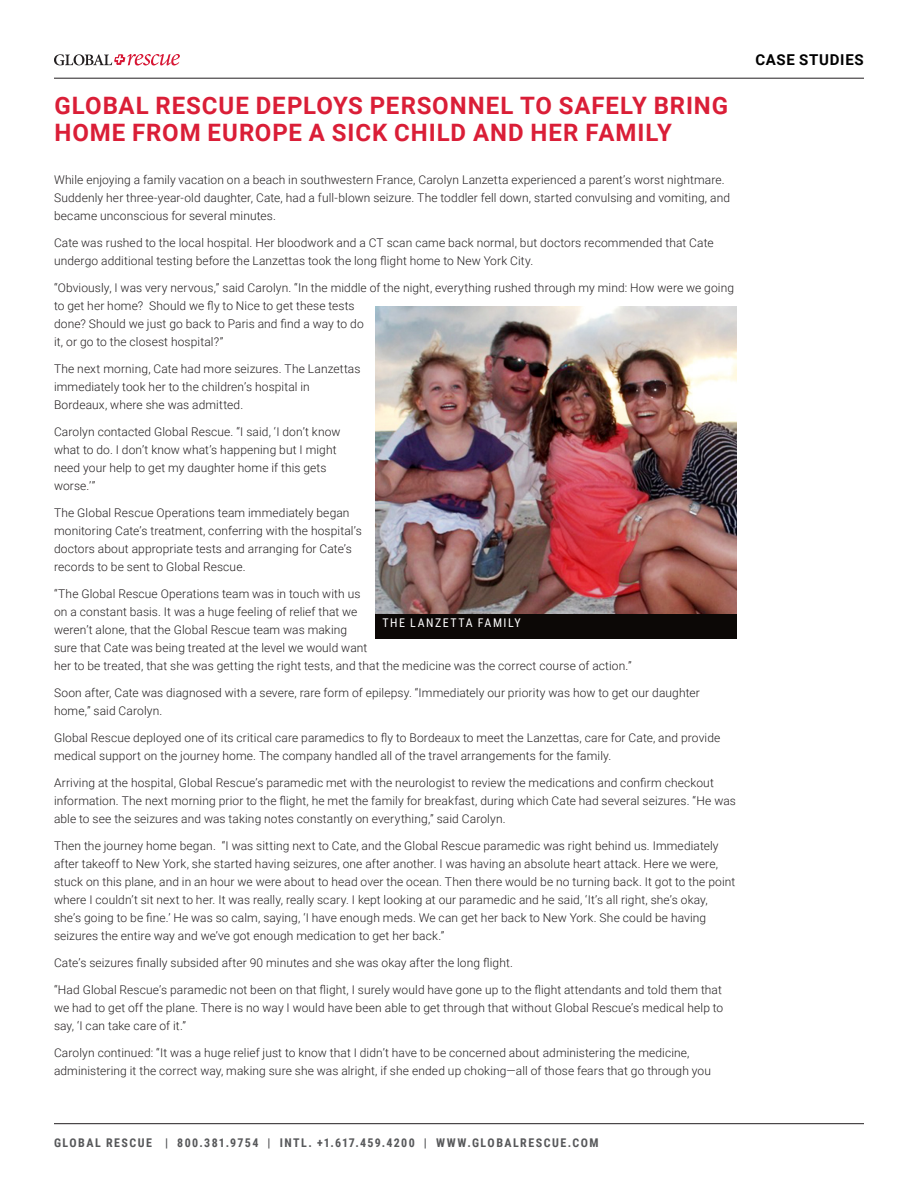
<style>
.page{position:relative;width:918px;height:1188px;background:#fff}
.page>*{position:absolute;margin:0;border:0;box-sizing:border-box;transform-origin:0 0}
.t1{font:700 24px/27px "Roboto";letter-spacing:.04em;color:#da1e37}
.t2{font:700 15px "Roboto";letter-spacing:.045em;color:#000}
.t3{font:300 12px/18px "Roboto";letter-spacing:.01em;color:#231f20}
.t4{font:700 12px "Roboto Condensed";letter-spacing:.12em;color:#57585a}
.t5{font:12px "Roboto Condensed";letter-spacing:.12em;color:#fff}
</style>
<div class="page">
<svg style="left:54px;top:54px;width:126px;height:11px"></svg>
<hr style="left:54px;top:78px;width:810px;height:1px;background:#231f20">
<img style="left:375px;top:307px;width:361px;height:307px">
<hr style="left:54px;top:1123px;width:810px;height:1px;background:#231f20">
<div style="left:375px;top:614px;width:361px;height:25px;background:#0c0806"></div>
<h1 class="t1" style="left:54px;top:91px;width:675px">GLOBAL RESCUE DEPLOYS PERSONNEL TO SAFELY BRING<br>HOME FROM EUROPE A SICK CHILD AND HER FAMILY</h1>
<p class="t3" style="left:54px;top:171px;width:678px">While enjoying a family vacation on a beach in southwestern France, Carolyn Lanzetta experienced a parent’s worst nightmare.<br>Suddenly her three-year-old daughter, Cate, had a full-blown seizure. The toddler fell down, started convulsing and vomiting, and became unconscious for several minutes.</p>
<p class="t3" style="left:54px;top:234px;width:661px">Cate was rushed to the local hospital. Her bloodwork and a CT scan came back normal, but doctors recommended that Cate undergo additional testing before the Lanzettas took the long flight home to New York City.</p>
<p class="t3" style="left:54px;top:279px;width:682px">“Obviously, I was very nervous,” said Carolyn. “In the middle of the night, everything rushed through my mind: How were we going to get her home? Should we fly to Nice to get these tests<br>done? Should we just go back to Paris and find a way to do<br>it, or go to the closest hospital?”</p>
<p class="t3" style="left:54px;top:360px;width:308px">The next morning, Cate had more seizures. The Lanzettas immediately took her to the children’s hospital in<br>Bordeaux, where she was admitted.</p>
<p class="t3" style="left:54px;top:423px;width:288px">Carolyn contacted Global Rescue. “I said, ‘I don’t know what to do. I don’t know what’s happening but I might need your help to get my daughter home if this gets worse.’”</p>
<p class="t3" style="left:54px;top:504px;width:309px">The Global Rescue Operations team immediately began monitoring Cate’s treatment, conferring with the hospital’s doctors about appropriate tests and arranging for Cate’s records to be sent to Global Rescue.</p>
<p class="t3" style="left:54px;top:585px;width:579px">“The Global Rescue Operations team was in touch with us<br>on a constant basis. It was a huge feeling of relief that we<br>weren’t alone, that the Global Rescue team was making<br>sure that Cate was being treated at the level we would want<br>her to be treated, that she was getting the right tests, and that the medicine was the correct course of action.”</p>
<p class="t3" style="left:54px;top:684px;width:647px">Soon after, Cate was diagnosed with a severe, rare form of epilepsy. “Immediately our priority was how to get our daughter home,” said Carolyn.</p>
<p class="t3" style="left:54px;top:729px;width:668px">Global Rescue deployed one of its critical care paramedics to fly to Bordeaux to meet the Lanzettas, care for Cate, and provide medical support on the journey home. The company handled all of the travel arrangements for the family.</p>
<p class="t3" style="left:54px;top:774px;width:683px">Arriving at the hospital, Global Rescue’s paramedic met with the neurologist to review the medications and confirm checkout information. The next morning prior to the flight, he met the family for breakfast, during which Cate had several seizures. “He was able to see the seizures and was taking notes constantly on everything,” said Carolyn.</p>
<p class="t3" style="left:54px;top:837px;width:683px">Then the journey home began. “I was sitting next to Cate, and the Global Rescue paramedic was right behind us. Immediately after takeoff to New York, she started having seizures, one after another. I was having an absolute heart attack. Here we were, stuck on this plane, and in an hour we were about to head over the ocean. Then there would be no turning back. It got to the point where I couldn’t sit next to her. It was really, really scary. I kept looking at our paramedic and he said, ‘It’s all right, she’s okay, she’s going to be fine.’ He was so calm, saying, ‘I have enough meds. We can get her back to New York. She could be having seizures the entire way and we’ve got enough medication to get her back.”</p>
<p class="t3" style="left:54px;top:954px;width:460px">Cate’s seizures finally subsided after 90 minutes and she was okay after the long flight.</p>
<p class="t3" style="left:54px;top:981px;width:671px;text-align:justify">“Had Global Rescue’s paramedic not been on that flight, I surely would have gone up to the flight attendants and told them that we had to get off the plane. There is no way I would have been able to get through that without Global Rescue’s medical help to say, ‘I can take care of it.”</p>
<p class="t3" style="left:54px;top:1044px;width:659px">Carolyn continued: “It was a huge relief just to know that I didn’t have to be concerned about administering the medicine, administering it the correct way, making sure she was alright, if she ended up choking—all of those fears that go through you</p>
<p class="t5" style="left:382px;top:614px;width:140px">THE LANZETTA FAMILY</p>
<p class="t2" style="left:755px;top:49px;width:110px">CASE STUDIES</p>
<p class="t4" style="left:54px;top:1134px;width:546px">GLOBAL RESCUE | 800.381.9754 | INTL. +1.617.459.4200 | WWW.GLOBALRESCUE.COM</p>
</div>
